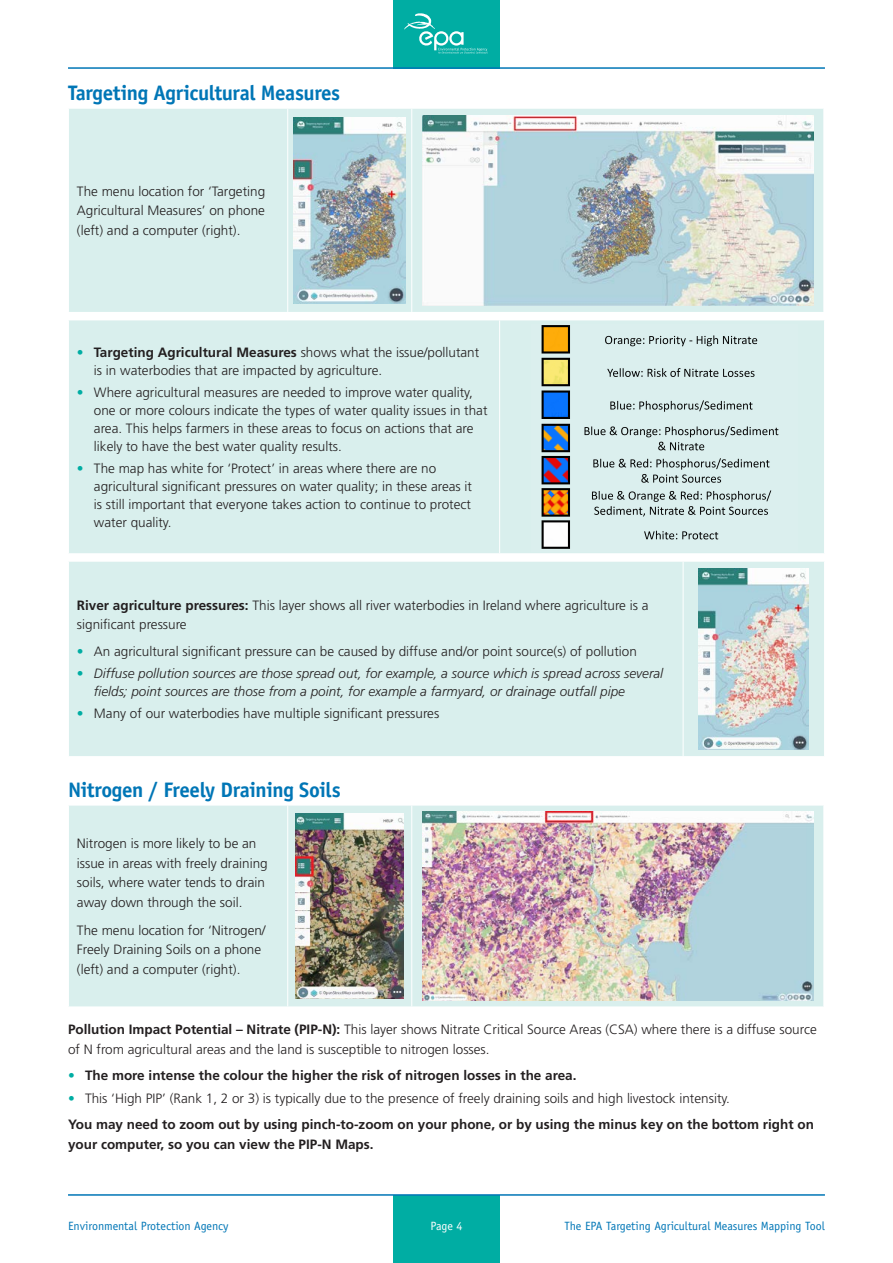
<style>
.page{position:relative;width:893px;height:1263px;background:#fff}
.page>*{position:absolute;margin:0;border:0;box-sizing:border-box;transform-origin:0 0}
.EPA_Header_2{font:700 21px "Officina Sans Std";letter-spacing:-.02em;color:#0076b6}
.EPA_Bodycopy_1{font:300 13.5px/19.5px "Frutiger LT Std";color:#231f20}
.EPA_Bodycopy_1-2{font:700 13.5px/19.5px "Frutiger LT Std";color:#231f20}
.t1{font:italic 300 13.5px/18px "Frutiger LT Std";color:#231f20}
.t2{font:12px "Officina Sans Std";color:#0076b6}
.t3{font:12px "Officina Sans Std";color:#fff}
.s1{color:#00ada3}
.s2{font-weight:700}
.s3{font-style:normal;color:#00ada3}
.s4{font-weight:300;color:#00ada3}
</style>
<div class="page">
<div style="left:393px;top:1195px;width:107px;height:68px;background:#00ada3"></div>
<div style="left:393px;top:0;width:107px;height:69px;background:#00ada3"></div>
<svg style="left:404px;top:13px;width:84px;height:41px"></svg>
<hr style="left:68px;top:67px;width:757px;height:2px;background:#0076b6">
<hr style="left:68px;top:1194px;width:757px;height:2px;background:#0076b6">
<div style="left:69px;top:109px;width:754px;height:203px;background:#d9efed"></div>
<hr style="left:287px;top:109px;width:1px;height:203px;background:#fff">
<hr style="left:411px;top:109px;width:1px;height:203px;background:#fff">
<img style="left:294px;top:117px;width:112px;height:186px">
<img style="left:422px;top:115px;width:391px;height:191px">
<div style="left:69px;top:320px;width:755px;height:233px;background:#d9efed"></div>
<hr style="left:499px;top:320px;width:1px;height:233px;background:#fff">
<div style="left:69px;top:562px;width:755px;height:194px;background:#d9efed"></div>
<hr style="left:683px;top:562px;width:1px;height:194px;background:#fff">
<img style="left:699px;top:568px;width:110px;height:182px">
<div style="left:69px;top:806px;width:754px;height:200px;background:#d9efed"></div>
<hr style="left:287px;top:806px;width:1px;height:200px;background:#fff">
<hr style="left:411px;top:806px;width:1px;height:200px;background:#fff">
<img style="left:296px;top:813px;width:108px;height:186px">
<img style="left:422px;top:812px;width:391px;height:188px">
<img style="left:532px;top:325px;width:265px;height:226px">
<p class="EPA_Header_2" style="left:68px;top:80px;width:274px">Targeting Agricultural Measures</p>
<p class="EPA_Bodycopy_1" style="left:77px;top:182px;width:190px;text-align:justify">The menu location for ‘Targeting Agricultural Measures’ on phone (left) and a computer (right).</p>
<p class="EPA_Bodycopy_1" style="left:94px;top:343px;width:387px;line-height:18px;text-indent:-17px"><span class="s1">•</span> <span class="s2">Targeting Agricultural Measures</span> shows what the issue/pollutant is in waterbodies that are impacted by agriculture.</p>
<p class="EPA_Bodycopy_1" style="left:94px;top:383px;width:395px;line-height:18px;text-indent:-17px"><span class="s1">•</span> Where agricultural measures are needed to improve water quality, one or more colours indicate the types of water quality issues in that area. This helps farmers in these areas to focus on actions that are likely to have the best water quality results.</p>
<p class="EPA_Bodycopy_1" style="left:94px;top:460px;width:380px;line-height:18px;text-indent:-17px"><span class="s1">•</span> The map has white for ‘Protect’ in areas where there are no agricultural significant pressures on water quality; in these areas it is still important that everyone takes action to continue to protect water quality.</p>
<p class="EPA_Bodycopy_1" style="left:77px;top:595px;width:573px"><span class="s2">River agriculture pressures:</span> This layer shows all river waterbodies in Ireland where agriculture is a significant pressure</p>
<p class="EPA_Bodycopy_1" style="left:77px;top:641px;width:561px"><span class="s1">•</span> An agricultural significant pressure can be caused by diffuse and/or point source(s) of pollution</p>
<p class="t1" style="left:94px;top:664px;width:571px;text-indent:-17px"><span class="s3">•</span> Diffuse pollution sources are those spread out, for example, a source which is spread across several fields; point sources are those from a point, for example a farmyard, or drainage outfall pipe</p>
<p class="EPA_Bodycopy_1" style="left:77px;top:704px;width:364px"><span class="s1">•</span> Many of our waterbodies have multiple significant pressures</p>
<p class="EPA_Header_2" style="left:68px;top:777px;width:274px">Nitrogen / Freely Draining Soils</p>
<p class="EPA_Bodycopy_1" style="left:77px;top:834px;width:192px">Nitrogen is more likely to be an issue in areas with freely draining soils, where water tends to drain away down through the soil.</p>
<p class="EPA_Bodycopy_1" style="left:77px;top:920px;width:190px">The menu location for ‘Nitrogen/<br>Freely Draining Soils on a phone (left) and a computer (right).</p>
<p class="EPA_Bodycopy_1" style="left:68px;top:1020px;width:750px"><span class="s2">Pollution Impact Potential – Nitrate (PIP-N):</span> This layer shows Nitrate Critical Source Areas (CSA) where there is a diffuse source of N from agricultural areas and the land is susceptible to nitrogen losses.</p>
<p class="EPA_Bodycopy_1-2" style="left:68px;top:1066px;width:510px"><span class="s4">•</span> The more intense the colour the higher the risk of nitrogen losses in the area.</p>
<p class="EPA_Bodycopy_1" style="left:68px;top:1088px;width:663px"><span class="s1">•</span> This ‘High PIP’ (Rank 1, 2 or 3) is typically due to the presence of freely draining soils and high livestock intensity.</p>
<p class="EPA_Bodycopy_1-2" style="left:68px;top:1115px;width:747px">You may need to zoom out by using pinch-to-zoom on your phone, or by using the minus key on the bottom right on your computer, so you can view the PIP-N Maps.</p>
<p class="t2" style="left:68px;top:1219px;width:162px">Environmental Protection Agency</p>
<p class="t3" style="left:430px;top:1219px;width:34px">Page 4</p>
<p class="t2" style="left:565px;top:1219px;width:262px">The EPA Targeting Agricultural Measures Mapping Tool</p>
</div>
